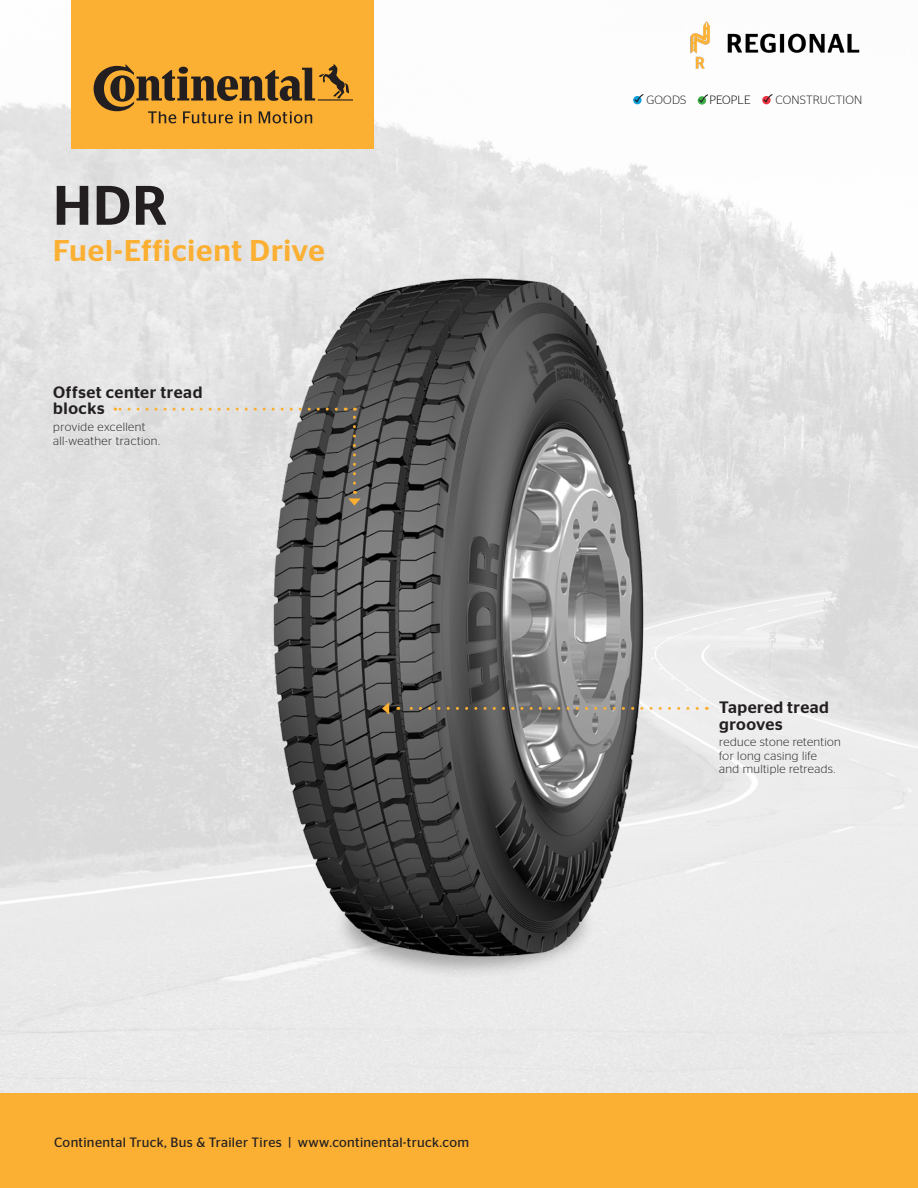
<style>
.page{position:relative;width:918px;height:1188px;background:#fff}
.page>*{position:absolute;margin:0;border:0;box-sizing:border-box;transform-origin:0 0}
.Tire_name___Description{font:500 55.5px "Continental Stag Sans";color:#231f20}
.Tire_name___Description-2{font:500 30px "Continental Stag Sans";letter-spacing:.025em;color:#fbb033}
.Header_Pagination_Margin-text_7_5pt{font:500 16.5px/16.5px "Continental Stag Sans";letter-spacing:.035em;color:#231f20}
.Tire_name___Description-3{font:500 16.5px/16.5px "Continental Stag Sans";letter-spacing:.03em;color:#231f20}
.Copy_9pt{font:13.5px "Continental Stag Sans";letter-spacing:.025em;color:#231f20}
.Tire_name___Description-4{font:300 12px/13.5px "Continental Stag Sans";letter-spacing:.03em;color:#231f20}
.Header_Pagination_Margin-text_7_5pt-2{font:300 12px/13.5px "Continental Stag Sans";letter-spacing:.035em;color:#231f20}
.Copy_9pt-2{font:300 12px "Continental Stag Sans";letter-spacing:.01em;color:#231f20}
.Copy_9pt-3{font:300 12px "Continental Stag Sans";color:#040503}
</style>
<div class="page">
<img style="left:0;top:97px;width:918px;height:996px">
<div style="left:333px;top:867px;width:263px;height:114px;background:#ebebeb"></div>
<img style="left:150px;top:262px;width:625px;height:711px">
<div style="left:0;top:1094px;width:918px;height:94px;background:#fbb033"></div>
<div style="left:71px;top:0;width:303px;height:148px;background:#fbb033"></div>
<svg style="left:94px;top:64px;width:259px;height:59px"></svg>
<svg style="left:398px;top:707px;width:299px;height:3px"></svg>
<svg style="left:382px;top:702px;width:7px;height:13px"></svg>
<svg style="left:115px;top:408px;width:221px;height:3px"></svg>
<img style="left:690px;top:21px;width:170px;height:48px">
<svg style="left:348px;top:491px;width:13px;height:15px"></svg>
<svg style="left:353px;top:408px;width:3px;height:75px"></svg>
<svg style="left:634px;top:94px;width:10px;height:10px"></svg>
<svg style="left:763px;top:94px;width:10px;height:10px"></svg>
<svg style="left:698px;top:94px;width:11px;height:11px"></svg>
<p class="Tire_name___Description" style="left:53px;top:173px;width:116px">HDR</p>
<p class="Tire_name___Description-2" style="left:53px;top:233px;width:273px">Fuel-Efficient Drive</p>
<p class="Header_Pagination_Margin-text_7_5pt" style="left:53px;top:384px;width:151px">Offset center tread blocks</p>
<p class="Header_Pagination_Margin-text_7_5pt-2" style="left:53px;top:420px;width:108px">provide excellent all-weather traction.</p>
<p class="Copy_9pt" style="left:54px;top:1134px;width:417px">Continental Truck, Bus &amp; Trailer Tires | www.continental-truck.com</p>
<p class="Copy_9pt-2" style="left:647px;top:94px;width:41px">GOODS</p>
<p class="Copy_9pt-3" style="left:709px;top:94px;width:43px">PEOPLE</p>
<p class="Copy_9pt-2" style="left:776px;top:94px;width:88px">CONSTRUCTION</p>
<p class="Tire_name___Description-3" style="left:719px;top:699px;width:111px">Tapered tread grooves</p>
<p class="Tire_name___Description-4" style="left:719px;top:735px;width:123px">reduce stone retention for long casing life<br>and multiple retreads.</p>
</div>
